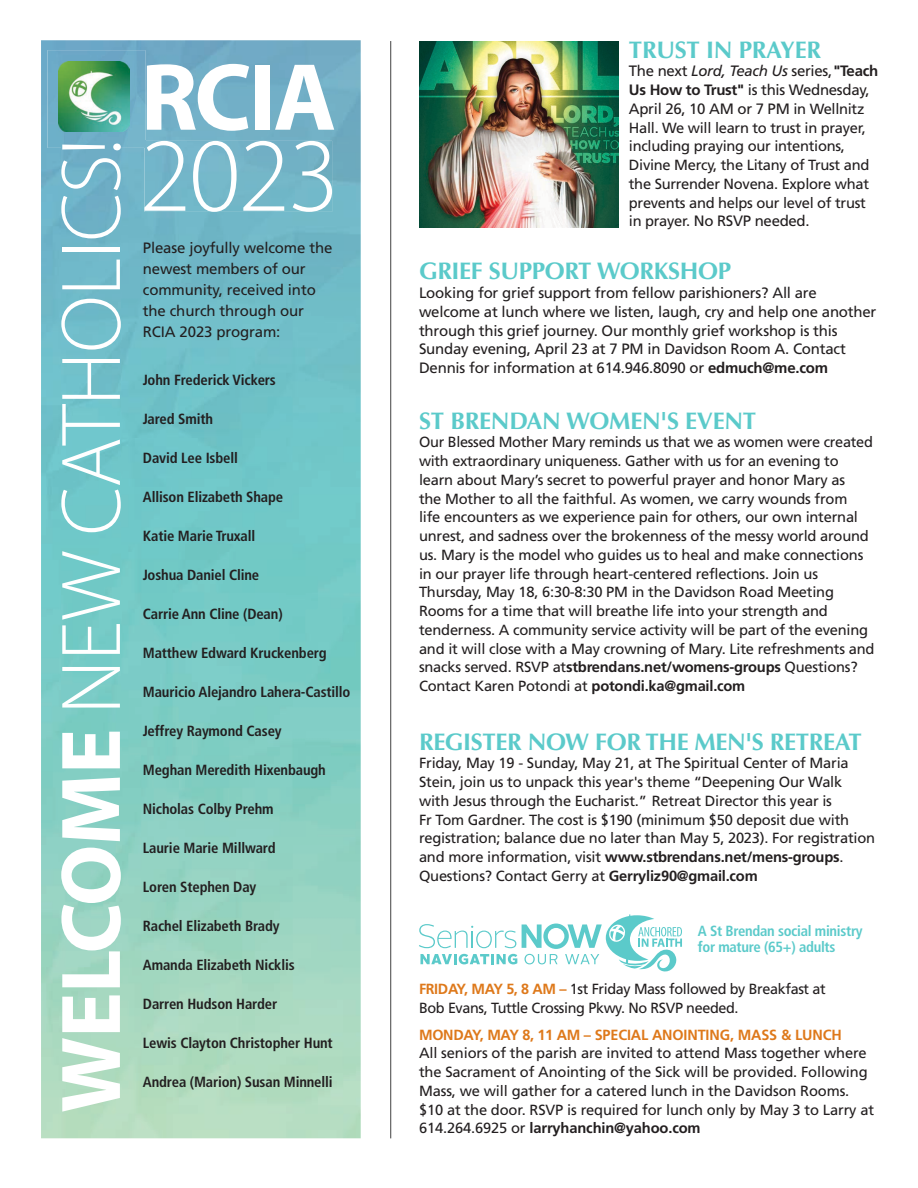
<style>
.page{position:relative;width:918px;height:1188px;background:#fff}
.page>*{position:absolute;margin:0;border:0;box-sizing:border-box;transform-origin:0 0}
.t1{font:300 105.6px "Myriad Pro";color:#fff}
.t2{font:700 96.3px "Myriad Pro";color:#fff}
.t3{font:300 85.5px "Myriad Pro";letter-spacing:-.01em;color:#fff}
.t4{font:700 24px "Optima";letter-spacing:-.015em;color:#5bcaca}
.t5{font:15px/18.8px "Frutiger LT Std";letter-spacing:-.015em;color:#231f20}
.t6{font:14.7px/18.8px "Frutiger LT Std";letter-spacing:-.015em;color:#231f20}
.t7{font:700 condensed 14.7px "Frutiger LT Std";letter-spacing:-.01em;color:#231f20}
.t8{font:700 14.7px "Frutiger LT Std";letter-spacing:-.01em;color:#de791b}
.t9{font:700 condensed 14.7px/16.5px "Frutiger LT Std";letter-spacing:-.02em;color:#5bcaca}
.s1{font-weight:700}
.s2{font-style:italic}
.s3{font-size:14.7px}
.s4{font-weight:700;color:#de791b}
</style>
<div class="page">
<svg style="left:419px;top:914px;width:263px;height:58px"></svg>
<img style="left:41px;top:40px;width:320px;height:1098px">
<div style="left:147px;top:64px;width:190px;height:67px;background:#72afc7"></div>
<div style="left:144px;top:141px;width:188px;height:71px;background:#73b6c8"></div>
<img style="left:61px;top:148px;width:60px;height:560px">
<img style="left:48px;top:50px;width:97px;height:98px">
<img style="left:61px;top:144px;width:60px;height:4px">
<img style="left:59px;top:61px;width:70px;height:71px">
<img style="left:419px;top:41px;width:199px;height:186px">
<hr style="left:390px;top:41px;width:1px;height:1097px;background:#424242">
<h3 class="t3" style="left:40px;top:1113px;width:976px;rotate:-90deg"><span class="s1">WELCOME</span> NEW CATHOLICS!</h3>
<h2 class="t2" style="left:141px;top:34px;width:197px">RCIA</h2>
<h1 class="t1" style="left:140px;top:112px;width:201px">2023</h1>
<p class="t5" style="left:143px;top:237px;width:191px;line-height:21px">Please joyfully welcome the newest members of our community, received into the church through our<br>RCIA 2023 program:</p>
<p class="t7" style="left:143px;top:371px;width:134px">John Frederick Vickers</p>
<p class="t7" style="left:143px;top:410px;width:72px">Jared Smith</p>
<p class="t7" style="left:143px;top:449px;width:97px">David Lee Isbell</p>
<p class="t7" style="left:143px;top:488px;width:142px">Allison Elizabeth Shape</p>
<p class="t7" style="left:143px;top:527px;width:114px">Katie Marie Truxall</p>
<p class="t7" style="left:143px;top:566px;width:118px">Joshua Daniel Cline</p>
<p class="t7" style="left:143px;top:605px;width:141px">Carrie Ann Cline (Dean)</p>
<p class="t7" style="left:143px;top:644px;width:185px">Matthew Edward Kruckenberg</p>
<p class="t7" style="left:143px;top:683px;width:209px">Mauricio Alejandro Lahera-Castillo</p>
<p class="t7" style="left:143px;top:722px;width:140px">Jeffrey Raymond Casey</p>
<p class="t7" style="left:143px;top:761px;width:185px">Meghan Meredith Hixenbaugh</p>
<p class="t7" style="left:143px;top:800px;width:132px">Nicholas Colby Prehm</p>
<p class="t7" style="left:143px;top:839px;width:134px">Laurie Marie Millward</p>
<p class="t7" style="left:143px;top:878px;width:115px">Loren Stephen Day</p>
<p class="t7" style="left:143px;top:917px;width:138px">Rachel Elizabeth Brady</p>
<p class="t7" style="left:143px;top:956px;width:153px">Amanda Elizabeth Nicklis</p>
<p class="t7" style="left:143px;top:995px;width:136px">Darren Hudson Harder</p>
<p class="t7" style="left:143px;top:1034px;width:191px">Lewis Clayton Christopher Hunt</p>
<p class="t7" style="left:143px;top:1073px;width:191px">Andrea (Marion) Susan Minnelli</p>
<h3 class="t4" style="left:629px;top:36px;width:194px">TRUST IN PRAYER</h3>
<p class="t5" style="left:629px;top:62px;width:251px">The next <span class="s2">Lord, Teach Us</span> series,<span class="s1">"Teach<br>Us How to Trust"</span> is this Wednesday,<br>April 26, 10 AM or 7 PM <span class="s3">in Wellnitz</span></p>
<p class="t6" style="left:629px;top:118px;width:242px">Hall. We will learn to trust in prayer, including praying our intentions, Divine Mercy, the Litany of Trust and the Surrender Novena. Explore what prevents and helps our level of trust</p>
<p class="t5" style="left:629px;top:212px;width:182px"><span class="s3">in prayer.</span> No RSVP needed.</p>
<h3 class="t4" style="left:419px;top:257px;width:314px">GRIEF SUPPORT WORKSHOP</h3>
<p class="t5" style="left:419px;top:284px;width:459px">Looking for grief support from fellow parishioners? All are welcome at lunch where we listen, laugh, cry and help one another through this grief journey. Our monthly grief workshop is this Sunday evening, April 23 at 7 PM in Davidson Room A. Contact Dennis for information at 614.946.8090 or <span class="s1">edmuch@me.com</span></p>
<h3 class="t4" style="left:419px;top:407px;width:339px">ST BRENDAN WOMEN'S EVENT</h3>
<p class="t6" style="left:419px;top:433px;width:457px">Our Blessed Mother Mary reminds us that we as women were created with extraordinary uniqueness. Gather with us for an evening to learn about Mary’s secret to powerful prayer and honor Mary as<br>the Mother to all the faithful. As women, we carry wounds from<br>life encounters as we experience pain for others, our own internal unrest, and sadness over the brokenness of the messy world around us. Mary is the model who guides us to heal and make connections in our prayer life through heart-centered reflections. Join us Thursday, May 18, 6:30-8:30 PM in the Davidson Road Meeting Rooms for a time that will breathe life into your strength and tenderness. A community service activity will be part of the evening and it will close with a May crowning of Mary. Lite refreshments and snacks served. RSVP at<span class="s1">stbrendans.net/womens-groups</span> Questions?<br>Contact Karen Potondi at <span class="s1">potondi.ka@gmail.com</span></p>
<h3 class="t4" style="left:419px;top:727px;width:444px">REGISTER NOW FOR THE MEN'S RETREAT</h3>
<p class="t6" style="left:419px;top:754px;width:458px">Friday, May 19 - Sunday, May 21, at The Spiritual Center of Maria Stein, join us to unpack this year's theme “Deepening Our Walk with Jesus through the Eucharist.” Retreat Director this year is<br>Fr Tom Gardner. The cost is $190 (minimum $50 deposit due with registration; balance due no later than May 5, 2023). For registration and more information, visit <span class="s1">www.stbrendans.net/mens-groups</span>.<br>Questions? Contact Gerry at <span class="s1">Gerryliz90@gmail.com</span></p>
<p class="t9" style="left:698px;top:923px;width:166px">A St Brendan social ministry for mature (65+) adults</p>
<p class="t6" style="left:419px;top:979px;width:408px"><span class="s4">FRIDAY, MAY 5, 8 AM –</span> 1st Friday Mass followed by Breakfast at<br>Bob Evans, Tuttle Crossing Pkwy. No RSVP needed.</p>
<p class="t8" style="left:419px;top:1026px;width:424px">MONDAY, MAY 8, 11 AM – SPECIAL ANOINTING, MASS &amp; LUNCH</p>
<p class="t6" style="left:419px;top:1044px;width:457px">All seniors of the parish are invited to attend Mass together where the Sacrament of Anointing of the Sick will be provided. Following Mass, we will gather for a catered lunch in the Davidson Rooms. $10 at the door. RSVP is required for lunch only by May 3 to Larry at 614.264.6925 or <span class="s1">larryhanchin@yahoo.com</span></p>
</div>
